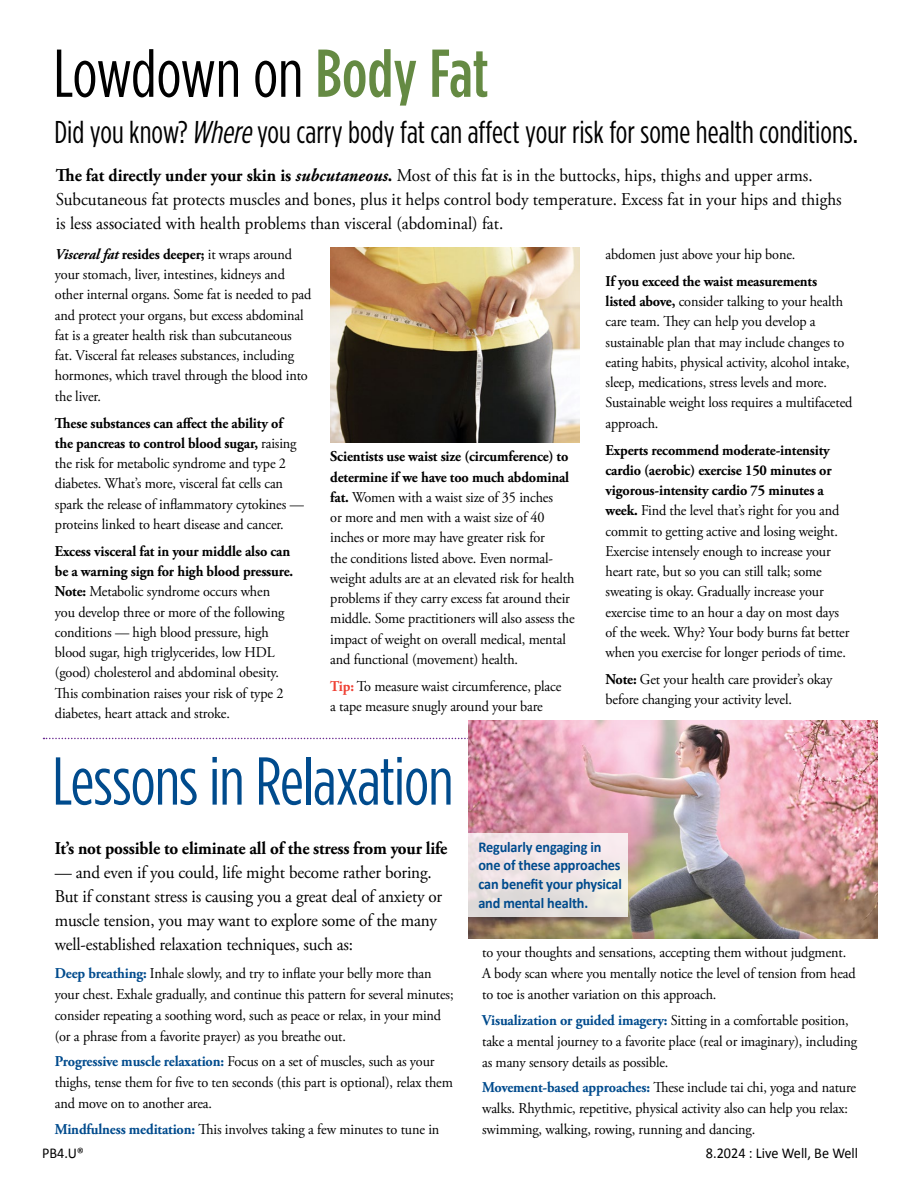
<style>
.page{position:relative;width:918px;height:1188px;background:#fff}
.page>*{position:absolute;margin:0;border:0;box-sizing:border-box;transform-origin:0 0}
.MainHeadline_HOPE{font:67.5px "Gotham Condensed";letter-spacing:-.015em;color:#004b8d}
.MainHeadline_HOPE-2{font:67.5px "Gotham Condensed";letter-spacing:-.005em;color:#000}
.Subhead_HOPE__sans_serif{font:31.5px "Gotham Condensed";color:#000}
.Main_Body_Text_HOPE__Serif{font:18px/24px "Adobe Garamond Pro";color:#000;scale:.95 1}
.Main_Body_Text_HOPE__Serif-2{font:700 18px "Adobe Garamond Pro";letter-spacing:-.01em;color:#000;scale:.95 1}
.Main_Body_Text_HOPE__Serif-3{font:15px/20.2px "Adobe Garamond Pro";letter-spacing:-.01em;color:#000;scale:.95 1}
.Main_Body_Text_HOPE__Sans_Serif{font:700 15px/18.8px "Calibri";letter-spacing:-.01em;color:#004b8d;scale:.95 1}
.Main_Body_Text_HOPE__Serif-4{font:15px "Calibri";color:#000;scale:.95 1}
.s1{font-weight:500;color:#658a43}
.s2{font-style:italic}
.s3{font-weight:700}
.s4{font-weight:700;font-style:italic}
.s5{font-weight:700;color:#ef4135}
.s6{font-weight:700;color:#004b8d}
</style>
<div class="page">
<img style="left:330px;top:248px;width:250px;height:194px">
<svg style="left:44px;top:738px;width:425px;height:1px"></svg>
<img style="left:469px;top:721px;width:409px;height:218px">
<svg style="left:468px;top:833px;width:160px;height:83px;background:#ece3e3"></svg>
<p class="MainHeadline_HOPE-2" style="left:53px;top:35px;width:437px">Lowdown on <span class="s1">Body Fat</span></p>
<p class="Subhead_HOPE__sans_serif" style="left:55px;top:114px;width:805px">Did you know? <span class="s2">Where</span>you carry body fat can affect your risk for some health conditions.</p>
<p class="Main_Body_Text_HOPE__Serif" style="left:56px;top:164px;width:829px"><span class="s3">The fat directly under your skin is</span> <span class="s4">subcutaneous</span><span class="s3">.</span> Most of this fat is in the buttocks, hips, thighs and upper arms.<br>Subcutaneous fat protects muscles and bones, plus it helps control body temperature. Excess fat in your hips and thighs is less associated with health problems than visceral (abdominal) fat.</p>
<p class="Main_Body_Text_HOPE__Serif-3" style="left:55px;top:245px;width:271px"><span class="s4">Visceral fat</span> <span class="s3">resides deeper;</span> it wraps around your stomach, liver, intestines, kidneys and other internal organs. Some fat is needed to pad and protect your organs, but excess abdominal fat is a greater health risk than subcutaneous fat. Visceral fat releases substances, including hormones, which travel through the blood into the liver.</p>
<p class="Main_Body_Text_HOPE__Serif-3" style="left:55px;top:413px;width:264px"><span class="s3">These substances can affect the ability of the pancreas to control blood sugar,</span> raising the risk for metabolic syndrome and type 2 diabetes. What’s more, visceral fat cells can spark the release of inflammatory cytokines — proteins linked to heart disease and cancer.</p>
<p class="Main_Body_Text_HOPE__Serif-3" style="left:55px;top:542px;width:252px"><span class="s3">Excess visceral fat in your middle also can be a warning sign for high blood pressure.<br>Note:</span> Metabolic syndrome occurs when you develop three or more of the following conditions — high blood pressure, high blood sugar, high triglycerides, low HDL (good) cholesterol and abdominal obesity.<br>This combination raises your risk of type 2 diabetes, heart attack and stroke.</p>
<p class="Main_Body_Text_HOPE__Serif-3" style="left:330px;top:447px;width:259px"><span class="s3">Scientists use waist size (circumference) to determine if we have too much abdominal fat.</span> Women with a waist size of 35 inches<br>or more and men with a waist size of 40 inches or more may have greater risk for<br>the conditions listed above. Even normal&shy;weight adults are at an elevated risk for health problems if they carry excess fat around their middle. Some practitioners will also assess the impact of weight on overall medical, mental and functional (movement) health.</p>
<p class="Main_Body_Text_HOPE__Serif-3" style="left:330px;top:677px;width:245px"><span class="s5">Tip:</span> To measure waist circumference, place a tape measure snugly around your bare</p>
<p class="MainHeadline_HOPE" style="left:52px;top:743px;width:403px">Lessons in Relaxation</p>
<p class="Main_Body_Text_HOPE__Serif-3" style="left:606px;top:245px;width:201px">abdomen just above your hip bone.</p>
<p class="Main_Body_Text_HOPE__Serif-3" style="left:606px;top:272px;width:261px"><span class="s3">If you exceed the waist measurements<br>listed above,</span> consider talking to your health care team. They can help you develop a sustainable plan that may include changes to eating habits, physical activity, alcohol intake, sleep, medications, stress levels and more.<br>Sustainable weight loss requires a multifaceted approach.</p>
<p class="Main_Body_Text_HOPE__Serif-3" style="left:606px;top:440px;width:258px"><span class="s3">Experts recommend moderate-intensity cardio (aerobic) exercise 150 minutes or vigorous-intensity cardio 75 minutes a week.</span> Find the level that’s right for you and commit to getting active and losing weight.<br>Exercise intensely enough to increase your heart rate, but so you can still talk; some sweating is okay. Gradually increase your exercise time to an hour a day on most days of the week. Why? Your body burns fat better when you exercise for longer periods of time.</p>
<p class="Main_Body_Text_HOPE__Serif-3" style="left:606px;top:670px;width:240px"><span class="s3">Note:</span> Get your health care provider’s okay before changing your activity level.</p>
<p class="Main_Body_Text_HOPE__Serif-2" style="left:55px;top:838px;width:415px">It’s not possible to eliminate all of the stress from your life</p>
<p class="Main_Body_Text_HOPE__Serif" style="left:55px;top:861px;width:409px">— and even if you could, life might become rather boring.<br>But if constant stress is causing you a great deal of anxiety or muscle tension, you may want to explore some of the many well-established relaxation techniques, such as:</p>
<p class="Main_Body_Text_HOPE__Serif-3" style="left:55px;top:963px;width:421px;line-height:21px"><span class="s6">Deep breathing:</span> Inhale slowly, and try to inflate your belly more than your chest. Exhale gradually, and continue this pattern for several minutes; consider repeating a soothing word, such as peace or relax, in your mind (or a phrase from a favorite prayer) as you breathe out.</p>
<p class="Main_Body_Text_HOPE__Serif-3" style="left:55px;top:1052px;width:421px;line-height:21px"><span class="s6">Progressive muscle relaxation:</span> Focus on a set of muscles, such as your thighs, tense them for five to ten seconds (this part is optional), relax them and move on to another area.</p>
<p class="Main_Body_Text_HOPE__Serif-3" style="left:55px;top:1119px;width:406px"><span class="s6">Mindfulness meditation:</span> This involves taking a few minutes to tune in</p>
<p class="Main_Body_Text_HOPE__Sans_Serif" style="left:478px;top:836px;width:153px">Regularly engaging in one of these approaches can benefit your physical and mental health.</p>
<p class="Main_Body_Text_HOPE__Serif-3" style="left:482px;top:942px;width:395px;line-height:21px">to your thoughts and sensations, accepting them without judgment.<br>A body scan where you mentally notice the level of tension from head to toe is another variation on this approach.</p>
<p class="Main_Body_Text_HOPE__Serif-3" style="left:482px;top:1010px;width:396px;line-height:21px"><span class="s6">Visualization or guided imagery:</span> Sitting in a comfortable position, take a mental journey to a favorite place (real or imaginary), including as many sensory details as possible.</p>
<p class="Main_Body_Text_HOPE__Serif-3" style="left:482px;top:1077px;width:395px;line-height:21px"><span class="s6">Movement-based approaches:</span> These include tai chi, yoga and nature walks. Rhythmic, repetitive, physical activity also can help you relax: swimming, walking, rowing, running and dancing.</p>
<p class="Main_Body_Text_HOPE__Serif-4" style="left:42px;top:1144px;width:46px">PB4.U®</p>
<p class="Main_Body_Text_HOPE__Serif-4" style="left:706px;top:1144px;width:162px">8.2024 : Live Well, Be Well</p>
</div>
